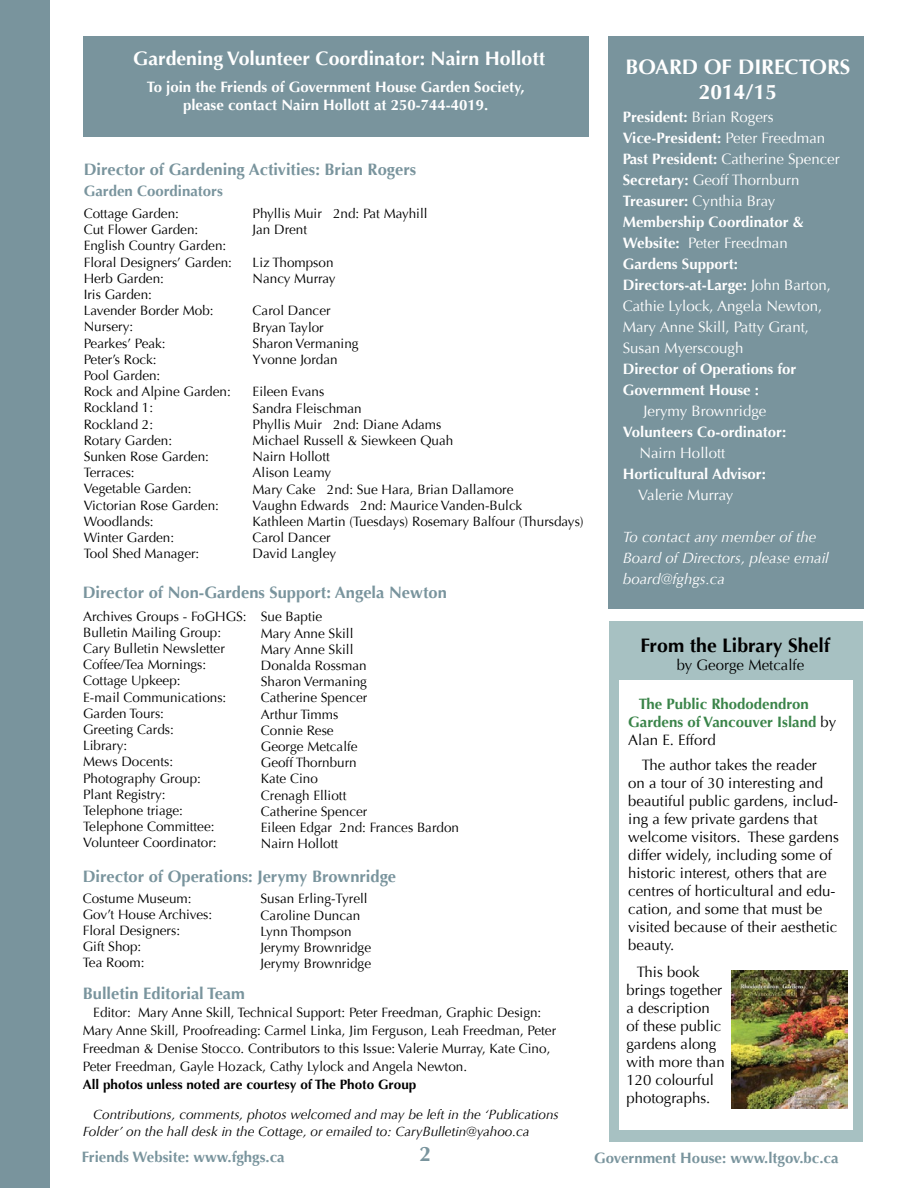
<style>
.page{position:relative;width:918px;height:1188px;background:#fff}
.page>*{position:absolute;margin:0;border:0;box-sizing:border-box;transform-origin:0 0}
.t1{font:700 21px/25.2px "Optima";color:#fff;text-align:center}
.t2{font:700 21px "Optima";color:#79949d}
.t3{font:700 19.5px "Optima";color:#fff}
.t4{font:700 19.5px "Optima";color:#000}
.t5{font:700 16.5px "Optima";color:#79949d}
.t6{font:15px/18px "Optima";color:#000}
.t7{font:15px/21px "Optima";color:#fff}
.t8{font:700 15px/21px "Optima";color:#fff}
.t9{font:700 15px "Optima";color:#79949d}
.t10{font:italic 15px/21px "Optima";color:#fff}
.t11{font:700 15px/18px "Optima";color:#3a8449}
.t12{font:13.5px/16.2px "Optima";color:#000}
.t13{font:italic 13.5px/16.2px "Optima";color:#000}
.t14{font:700 13.5px "Optima";color:#000}
.s1{font-weight:700}
.s2{font-weight:400;color:#000}
</style>
<div class="page">
<div style="left:0;top:0;width:50px;height:1188px;background:#79949d"></div>
<div style="left:608px;top:36px;width:256px;height:572px;background:#79949d"></div>
<div style="left:609px;top:621px;width:253px;height:520px;background:#a7c1c2"></div>
<div style="left:83px;top:36px;width:506px;height:101px;background:#79949d"></div>
<div style="left:619px;top:680px;width:234px;height:450px;background:#fff"></div>
<img style="left:731px;top:971px;width:117px;height:138px">
<h2 class="t3" style="left:133px;top:47px;width:414px">Gardening Volunteer Coordinator: Nairn Hollott</h2>
<p class="t8" style="left:147px;top:78px;width:379px;line-height:18px;text-align:center">To join the Friends of Government House Garden Society, please contact Nairn Hollott at 250-744-4019.</p>
<p class="t5" style="left:84px;top:160px;width:334px">Director of Gardening Activities: Brian Rogers</p>
<p class="t9" style="left:84px;top:183px;width:141px">Garden Coordinators</p>
<p class="t12" style="left:84px;top:205px;width:150px">Cottage Garden:<br>Cut Flower Garden:<br>English Country Garden:<br>Floral Designers’ Garden:<br>Herb Garden:<br>Iris Garden:<br>Lavender Border Mob:<br>Nursery:<br>Pearkes’ Peak:<br>Peter’s Rock:<br>Pool Garden:<br>Rock and Alpine Garden:<br>Rockland 1:<br>Rockland 2:<br>Rotary Garden:<br>Sunken Rose Garden:<br>Terraces:<br>Vegetable Garden:<br>Victorian Rose Garden:<br>Woodlands:<br>Winter Garden:<br>Tool Shed Manager:</p>
<p class="t12" style="left:253px;top:205px;width:176px">Phyllis Muir 2nd: Pat Mayhill<br>Jan Drent</p>
<p class="t12" style="left:253px;top:254px;width:85px">Liz Thompson<br>Nancy Murray</p>
<p class="t12" style="left:253px;top:303px;width:108px">Carol Dancer<br>Bryan Taylor<br>Sharon Vermaning<br>Yvonne Jordan</p>
<p class="t12" style="left:253px;top:384px;width:333px">Eileen Evans<br>Sandra Fleischman<br>Phyllis Muir 2nd: Diane Adams<br>Michael Russell &amp; Siewkeen Quah<br>Nairn Hollott<br>Alison Leamy<br>Mary Cake 2nd: Sue Hara, Brian Dallamore<br>Vaughn Edwards 2nd: Maurice Vanden-Bulck<br>Kathleen Martin (Tuesdays) Rosemary Balfour (Thursdays)<br>Carol Dancer<br>David Langley</p>
<p class="t5" style="left:83px;top:583px;width:366px">Director of Non-Gardens Support: Angela Newton</p>
<p class="t12" style="left:83px;top:608px;width:165px">Archives Groups - FoGHGS:<br>Bulletin Mailing Group:<br>Cary Bulletin Newsletter<br>Coffee/Tea Mornings:<br>Cottage Upkeep:<br>E-mail Communications:<br>Garden Tours:<br>Greeting Cards:<br>Library:<br>Mews Docents:<br>Photography Group:<br>Plant Registry:<br>Telephone triage:<br>Telephone Committee:<br>Volunteer Coordinator:</p>
<p class="t12" style="left:261px;top:609px;width:200px">Sue Baptie<br>Mary Anne Skill<br>Mary Anne Skill<br>Donalda Rossman<br>Sharon Vermaning<br>Catherine Spencer<br>Arthur Timms<br>Connie Rese<br>George Metcalfe<br>Geoff Thornburn<br>Kate Cino<br>Crenagh Elliott<br>Catherine Spencer<br>Eileen Edgar 2nd: Frances Bardon<br>Nairn Hollott</p>
<p class="t5" style="left:83px;top:867px;width:315px">Director of Operations: Jerymy Brownridge</p>
<p class="t12" style="left:83px;top:890px;width:131px">Costume Museum:<br>Gov’t House Archives:<br>Floral Designers:<br>Gift Shop:<br>Tea Room:</p>
<p class="t12" style="left:261px;top:891px;width:112px">Susan Erling-Tyrell<br>Caroline Duncan<br>Lynn Thompson<br>Jerymy Brownridge<br>Jerymy Brownridge</p>
<p class="t5" style="left:83px;top:984px;width:164px">Bulletin Editorial Team</p>
<p class="t12" style="left:83px;top:1004px;width:475px;line-height:18px;text-indent:11px">Editor: Mary Anne Skill, Technical Support: Peter Freedman, Graphic Design:<br>Mary Anne Skill, Proofreading: Carmel Linka, Jim Ferguson, Leah Freedman, Peter Freedman &amp; Denise Stocco. Contributors to this Issue: Valerie Murray, Kate Cino, Peter Freedman, Gayle Hozack, Cathy Lylock and Angela Newton.</p>
<p class="t14" style="left:83px;top:1077px;width:335px">All photos unless noted are courtesy of The Photo Group</p>
<p class="t13" style="left:83px;top:1107px;width:477px;text-indent:11px">Contributions, comments, photos welcomed and may be left in the ‘Publications<br>Folder’ on the hall desk in the Cottage, or emailed to: CaryBulletin@yahoo.ca</p>
<h1 class="t1" style="left:626px;top:54px;width:226px">BOARD OF DIRECTORS<br>2014/15</h1>
<p class="t7" style="left:623px;top:106px;width:219px"><span class="s1">President:</span> Brian Rogers<br><span class="s1">Vice-President:</span> Peter Freedman<br><span class="s1">Past President:</span> Catherine Spencer<br><span class="s1">Secretary:</span> Geoff Thornburn<br><span class="s1">Treasurer:</span> Cynthia Bray<br><span class="s1">Membership Coordinator &amp;<br>Website:</span> Peter Freedman<br><span class="s1">Gardens Support:<br>Directors-at-Large:</span> John Barton,<br>Cathie Lylock, Angela Newton,<br>Mary Anne Skill, Patty Grant,<br>Susan Myerscough</p>
<p class="t8" style="left:623px;top:358px;width:175px">Director of Operations for<br>Government House :</p>
<p class="t7" style="left:644px;top:400px;width:124px">Jerymy Brownridge</p>
<p class="t8" style="left:623px;top:421px;width:165px">Volunteers Co-ordinator:</p>
<p class="t7" style="left:639px;top:442px;width:87px">Nairn Hollott</p>
<p class="t8" style="left:623px;top:463px;width:145px">Horticultural Advisor:</p>
<p class="t7" style="left:638px;top:484px;width:97px">Valerie Murray</p>
<p class="t10" style="left:623px;top:526px;width:208px">To contact any member of the<br>Board of Directors, please email board@fghgs.ca</p>
<h2 class="t4" style="left:641px;top:634px;width:191px">From the Library Shelf</h2>
<p class="t6" style="left:677px;top:656px;width:129px">by George Metcalfe</p>
<p class="t11" style="left:628px;top:695px;width:209px;text-indent:10px">The Public Rhododendron<br>Gardens of Vancouver Island <span class="s2">by<br>Alan E. Efford</span></p>
<p class="t6" style="left:628px;top:756px;width:212px;text-indent:14px">The author takes the reader<br>on a tour of 30 interesting and beautiful public gardens, includ&shy;ing a few private gardens that welcome visitors. These gardens differ widely, including some of historic interest, others that are centres of horticultural and edu&shy;cation, and some that must be visited because of their aesthetic beauty.</p>
<p class="t6" style="left:626px;top:963px;width:100px;text-indent:10px">This book brings together a description of these public gardens along with more than<br>120 colourful photographs.</p>
<h1 class="t2" style="left:419px;top:1141px;width:13px">2</h1>
<p class="t9" style="left:82px;top:1148px;width:204px">Friends Website: www.fghgs.ca</p>
<p class="t9" style="left:594px;top:1149px;width:246px">Government House: www.ltgov.bc.ca</p>
</div>
